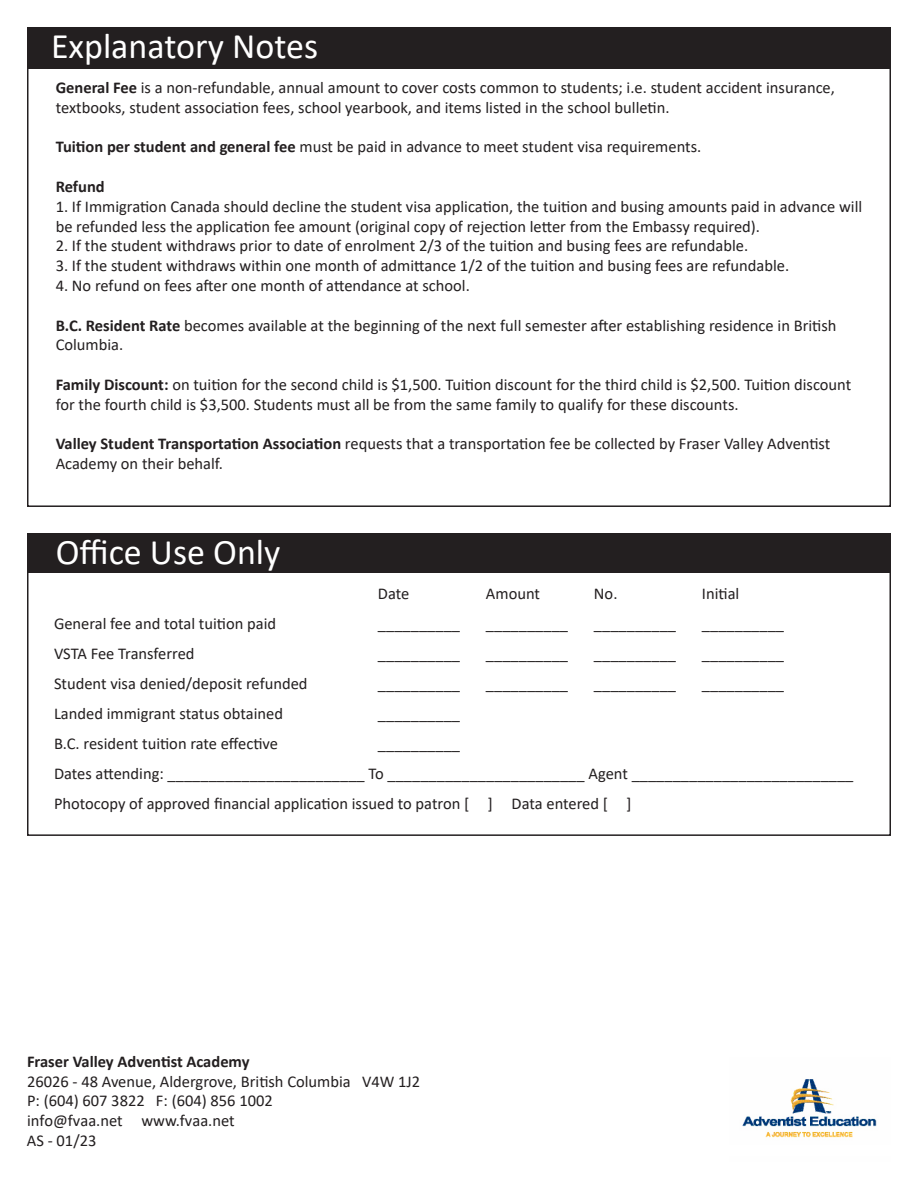
<style>
.page{position:relative;width:918px;height:1188px;background:#fff}
.page>*{position:absolute;margin:0;border:0;box-sizing:border-box;transform-origin:0 0}
.t1{font:36px "Calibri";color:#fff}
.t2{font:16.5px/19.8px "Calibri";color:#231f20}
.t3{font:700 16.5px "Calibri";color:#231f20}
.s1{font-weight:700}
</style>
<div class="page">
<img style="left:742px;top:1079px;width:135px;height:59px">
<div style="left:28px;top:533px;width:863px;height:40px;background:#231f20"></div>
<div style="left:27px;top:27px;width:864px;height:42px;background:#231f20"></div>
<p class="t1" style="left:51px;top:21px;width:269px">Explanatory Notes</p>
<p class="t2" style="left:56px;top:77px;width:781px"><span class="s1">General Fee</span> is a non-refundable, annual amount to cover costs common to students; i.e. student accident insurance, textbooks, student association fees, school yearbook, and items listed in the school bulletin.</p>
<p class="t2" style="left:56px;top:137px;width:647px"><span class="s1">Tuition per student and general fee</span> must be paid in advance to meet student visa requirements.</p>
<p class="t3" style="left:56px;top:175px;width:51px">Refund</p>
<p class="t2" style="left:56px;top:196px;width:808px">1. If Immigration Canada should decline the student visa application, the tuition and busing amounts paid in advance will be refunded less the application fee amount (original copy of rejection letter from the Embassy required).</p>
<p class="t2" style="left:56px;top:236px;width:694px">2. If the student withdraws prior to date of enrolment 2/3 of the tuition and busing fees are refundable.</p>
<p class="t2" style="left:56px;top:255px;width:735px">3. If the student withdraws within one month of admittance 1/2 of the tuition and busing fees are refundable.</p>
<p class="t2" style="left:56px;top:275px;width:416px">4. No refund on fees after one month of attendance at school.</p>
<p class="t2" style="left:56px;top:315px;width:782px"><span class="s1">B.C. Resident Rate</span> becomes available at the beginning of the next full semester after establishing residence in British<br>Columbia.</p>
<p class="t2" style="left:56px;top:374px;width:797px"><span class="s1">Family Discount:</span> on tuition for the second child is $1,500. Tuition discount for the third child is $2,500. Tuition discount for the fourth child is $3,500. Students must all be from the same family to qualify for these discounts.</p>
<p class="t2" style="left:56px;top:434px;width:776px"><span class="s1">Valley Student Transportation Association</span> requests that a transportation fee be collected by Fraser Valley Adventist<br>Academy on their behalf.</p>
<p class="t1" style="left:56px;top:527px;width:226px">Office Use Only</p>
<p class="t2" style="left:54px;top:614px;width:224px">General fee and total tuition paid</p>
<p class="t2" style="left:54px;top:644px;width:142px">VSTA Fee Transferred</p>
<p class="t2" style="left:54px;top:674px;width:255px">Student visa denied/deposit refunded</p>
<p class="t2" style="left:54px;top:704px;width:231px">Landed immigrant status obtained</p>
<p class="t2" style="left:378px;top:584px;width:33px">Date</p>
<p class="t2" style="left:486px;top:584px;width:56px">Amount</p>
<p class="t2" style="left:594px;top:584px;width:25px">No.</p>
<p class="t2" style="left:702px;top:584px;width:39px">Initial</p>
<p class="t2" style="left:378px;top:614px;width:84px">__________</p>
<p class="t2" style="left:486px;top:614px;width:84px">__________</p>
<p class="t2" style="left:594px;top:614px;width:84px">__________</p>
<p class="t2" style="left:702px;top:614px;width:84px">__________</p>
<p class="t2" style="left:378px;top:644px;width:84px">__________</p>
<p class="t2" style="left:486px;top:644px;width:84px">__________</p>
<p class="t2" style="left:594px;top:644px;width:84px">__________</p>
<p class="t2" style="left:702px;top:644px;width:84px">__________</p>
<p class="t2" style="left:378px;top:674px;width:84px">__________</p>
<p class="t2" style="left:486px;top:674px;width:84px">__________</p>
<p class="t2" style="left:594px;top:674px;width:84px">__________</p>
<p class="t2" style="left:702px;top:674px;width:84px">__________</p>
<p class="t2" style="left:378px;top:704px;width:84px">__________</p>
<p class="t2" style="left:54px;top:734px;width:226px">B.C. resident tuition rate effective</p>
<p class="t2" style="left:378px;top:734px;width:84px">__________</p>
<p class="t2" style="left:54px;top:764px;width:801px">Dates attending: ________________________ To ________________________ Agent ___________________________</p>
<p class="t2" style="left:54px;top:794px;width:579px">Photocopy of approved financial application issued to patron [ ] Data entered [ ]</p>
<p class="t2" style="left:27px;top:1051px;width:395px"><span class="s1">Fraser Valley Adventist Academy<br></span>26026 - 48 Avenue, Aldergrove, British Columbia V4W 1J2<br>P: (604) 607 3822 F: (604) 856 1002<br>info@fvaa.net www.fvaa.net<br>AS - 01/23</p>
</div>
